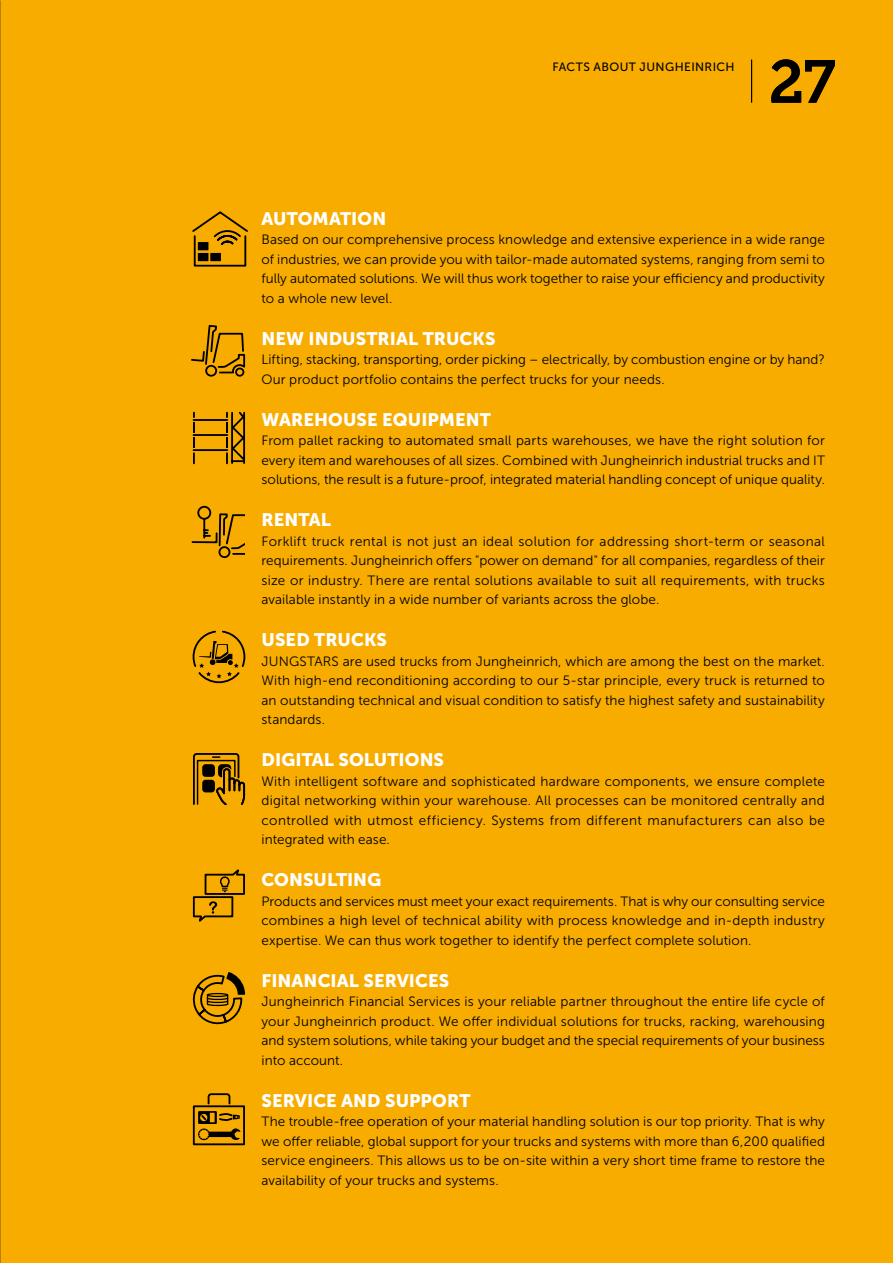
<style>
.page{position:relative;width:893px;height:1263px;background:#f8ac00}
.page>*{position:absolute;margin:0;border:0;box-sizing:border-box;transform-origin:0 0}
.t1{font:60px "Museo Slab 700";color:#000}
.t2{font:18px "Museo Sans 900";letter-spacing:.005em;color:#fff}
.t3{font:13.5px/19.5px "Museo Sans 300";letter-spacing:.005em;color:#000;text-align:justify}
.t4{font:12px "Museo Sans 500";letter-spacing:.035em;color:#000}
</style>
<div class="page">
<hr style="left:751px;top:60px;width:1px;height:43px;background:#000">
<svg style="left:192px;top:211px;width:56px;height:56px"></svg>
<svg style="left:192px;top:411px;width:53px;height:54px"></svg>
<svg style="left:191px;top:325px;width:55px;height:52px"></svg>
<svg style="left:192px;top:630px;width:54px;height:54px"></svg>
<svg style="left:192px;top:869px;width:53px;height:53px"></svg>
<div style="left:219px;top:546px;width:11px;height:12px;border:2px solid #000;border-radius:50%"></div>
<svg style="left:191px;top:505px;width:54px;height:51px"></svg>
<svg style="left:193px;top:753px;width:53px;height:53px"></svg>
<svg style="left:193px;top:972px;width:52px;height:53px"></svg>
<svg style="left:192px;top:1093px;width:53px;height:53px"></svg>
<p class="t4" style="left:553px;top:60px;width:184px">FACTS ABOUT JUNGHEINRICH</p>
<h1 class="t1" style="left:769px;top:48px;width:69px">27</h1>
<h2 class="t2" style="left:261px;top:208px;width:126px">AUTOMATION</h2>
<p class="t3" style="left:261px;top:230px;width:565px">Based on our comprehensive process knowledge and extensive experience in a wide range of industries, we can provide you with tailor-made automated systems, ranging from semi to fully automated solutions. We will thus work together to raise your efficiency and productivity to a whole new level.</p>
<h2 class="t2" style="left:261px;top:328px;width:235px">NEW INDUSTRIAL TRUCKS</h2>
<p class="t3" style="left:261px;top:350px;width:565px">Lifting, stacking, transporting, order picking – electrically, by combustion engine or by hand?<br>Our product portfolio contains the perfect trucks for your needs.</p>
<h2 class="t2" style="left:261px;top:409px;width:231px">WAREHOUSE EQUIPMENT</h2>
<p class="t3" style="left:261px;top:431px;width:565px">From pallet racking to automated small parts warehouses, we have the right solution for every item and warehouses of all sizes. Combined with Jungheinrich industrial trucks and IT solutions, the result is a future-proof, integrated material handling concept of unique quality.</p>
<h2 class="t2" style="left:261px;top:509px;width:71px">RENTAL</h2>
<p class="t3" style="left:261px;top:531px;width:565px">Forklift truck rental is not just an ideal solution for addressing short-term or seasonal requirements. Jungheinrich offers "power on demand" for all companies, regardless of their size or industry. There are rental solutions available to suit all requirements, with trucks available instantly in a wide number of variants across the globe.</p>
<h2 class="t2" style="left:261px;top:629px;width:127px">USED TRUCKS</h2>
<p class="t3" style="left:261px;top:651px;width:565px">JUNGSTARS are used trucks from Jungheinrich, which are among the best on the market.<br>With high-end reconditioning according to our 5-star principle, every truck is returned to an outstanding technical and visual condition to satisfy the highest safety and sustainability standards.</p>
<h2 class="t2" style="left:261px;top:749px;width:184px">DIGITAL SOLUTIONS</h2>
<p class="t3" style="left:261px;top:771px;width:565px">With intelligent software and sophisticated hardware components, we ensure complete digital networking within your warehouse. All processes can be monitored centrally and controlled with utmost efficiency. Systems from different manufacturers can also be integrated with ease.</p>
<h2 class="t2" style="left:261px;top:869px;width:121px">CONSULTING</h2>
<p class="t3" style="left:261px;top:891px;width:565px">Products and services must meet your exact requirements. That is why our consulting service combines a high level of technical ability with process knowledge and in-depth industry expertise. We can thus work together to identify the perfect complete solution.</p>
<h2 class="t2" style="left:261px;top:970px;width:189px">FINANCIAL SERVICES</h2>
<p class="t3" style="left:261px;top:992px;width:565px">Jungheinrich Financial Services is your reliable partner throughout the entire life cycle of your Jungheinrich product. We offer individual solutions for trucks, racking, warehousing and system solutions, while taking your budget and the special requirements of your business into account.</p>
<h2 class="t2" style="left:261px;top:1090px;width:211px">SERVICE AND SUPPORT</h2>
<p class="t3" style="left:261px;top:1112px;width:565px">The trouble-free operation of your material handling solution is our top priority. That is why we offer reliable, global support for your trucks and systems with more than 6,200 qualified service engineers. This allows us to be on-site within a very short time frame to restore the availability of your trucks and systems.</p>
</div>
